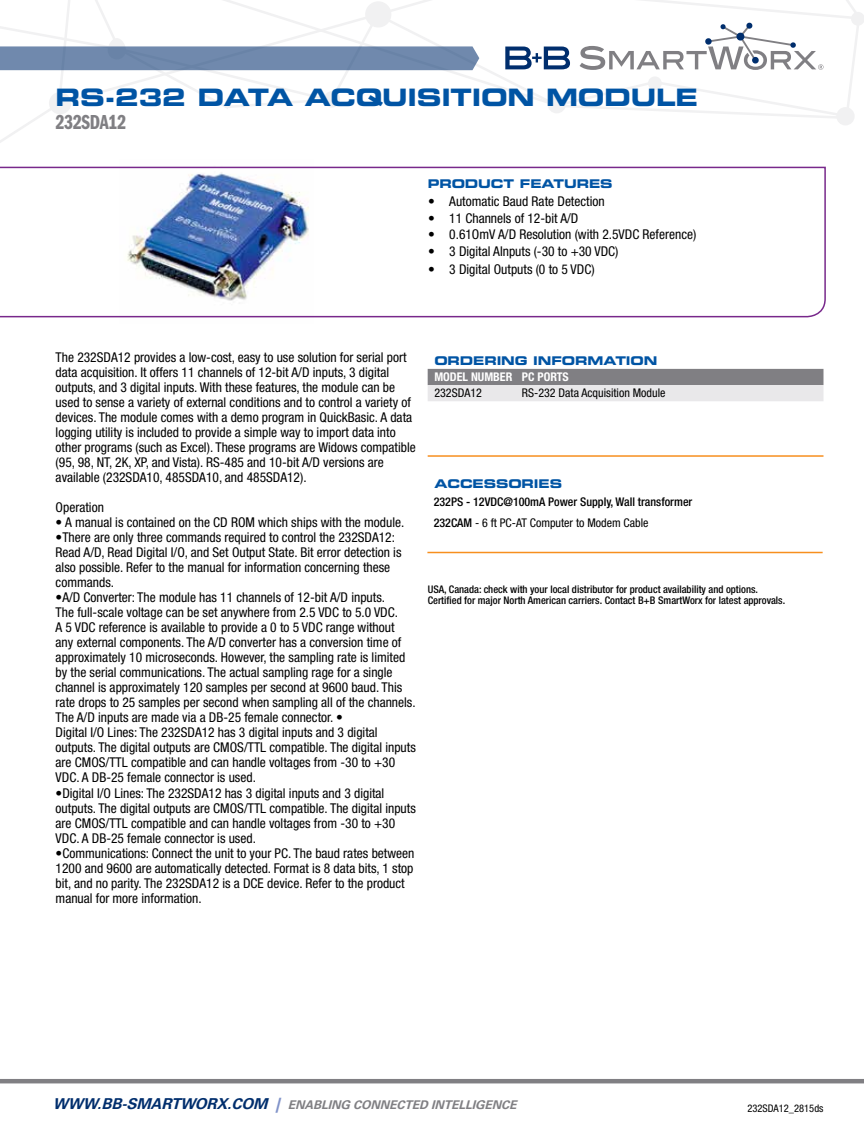
<style>
.page{position:relative;width:864px;height:1134px;background:#fff}
.page>*{position:absolute;margin:0;border:0;box-sizing:border-box;transform-origin:0 0}
.t1{font:24px "Eurostile LT Std Bold Ex 2";letter-spacing:-.01em;color:#0054a4}
.t2{font:21px "ITC Franklin Gothic Std Dm Cp";letter-spacing:-.015em;color:#807f83}
.t3{font:condensed 13.5px/15px "Helvetica Neue LT Std";color:#000}
.t4{font:500 condensed 12px/20.5px "Helvetica Neue LT Std";color:#000}
.t5{font:italic 700 12px "Univers LT Std";color:#807f83}
.t6{font:12px "Eurostile LT Std Bold Ex 2";letter-spacing:-.01em;color:#0054a4}
.t7{font:condensed 12px "Helvetica Neue LT Std";color:#000}
.t8{font:700 condensed 12px "Helvetica Neue LT Std";color:#fff}
.t9{font:500 condensed 10.5px/11.2px "Helvetica Neue LT Std";color:#000}
.t10{font:condensed 10.5px "Helvetica Neue LT Std";color:#000}
.s1{font-weight:400}
.s2{font-size:15px;color:#002e6d}
.s3{font-size:15px;color:#8193c9}
</style>
<div class="page">
<hr style="left:0;top:1079px;width:864px;height:4px;background:#807f83">
<svg style="left:0;top:0;width:864px;height:143px"></svg>
<div style="left:548px;top:95px;width:18px;height:18px;background:#f1f1f2;border-radius:50%"></div>
<div style="left:648px;top:76px;width:14px;height:14px;background:#f1f1f2;border-radius:50%"></div>
<svg style="left:844px;top:17px;width:17px;height:102px"></svg>
<div style="left:851px;top:12px;width:13px;height:14px;background:#f1f1f2;border-radius:50%"></div>
<svg style="left:0;top:22px;width:479px;height:89px"></svg>
<svg style="left:0;top:166px;width:826px;height:152px"></svg>
<svg style="left:428px;top:369px;width:396px;height:32px;background:#b4b3b6"></svg>
<hr style="left:428px;top:455px;width:396px;height:2px;background:#f78f1e">
<hr style="left:427px;top:552px;width:396px;height:1px;background:#f78f1e">
<h1 class="t1" style="left:56px;top:81px;width:644px">RS-232 DATA ACQUISITION MODULE</h1>
<h2 class="t2" style="left:56px;top:110px;width:72px">232SDA12</h2>
<p class="t6" style="left:428px;top:175px;width:186px">PRODUCT FEATURES</p>
<p class="t3" style="left:428px;top:194px;width:178px">• Automatic Baud Rate Detection</p>
<p class="t3" style="left:428px;top:211px;width:152px">• 11 Channels of 12-bit A/D</p>
<p class="t3" style="left:428px;top:227px;width:270px">• 0.61OmV A/D Resolution (with 2.5VDC Reference)</p>
<p class="t3" style="left:428px;top:244px;width:192px">• 3 Digital AInputs (-30 to +30 VDC)</p>
<p class="t3" style="left:428px;top:262px;width:168px">• 3 Digital Outputs (0 to 5 VDC)</p>
<p class="t3" style="left:56px;top:350px;width:362px">The 232SDA12 provides a low-cost, easy to use solution for serial port data acquisition. It offers 11 channels of 12-bit A/D inputs, 3 digital outputs, and 3 digital inputs. With these features, the module can be used to sense a variety of external conditions and to control a variety of devices. The module comes with a demo program in QuickBasic. A data logging utility is included to provide a simple way to import data into other programs (such as Excel). These programs are Widows compatible (95, 98, NT, 2K, XP, and Vista). RS-485 and 10-bit A/D versions are available (232SDA10, 485SDA10, and 485SDA12).</p>
<p class="t3" style="left:56px;top:500px;width:50px">Operation</p>
<p class="t3" style="left:56px;top:515px;width:350px">• A manual is contained on the CD ROM which ships with the module.</p>
<p class="t3" style="left:56px;top:530px;width:347px">•There are only three commands required to control the 232SDA12:<br>Read A/D, Read Digital I/O, and Set Output State. Bit error detection is also possible. Refer to the manual for information concerning these commands.</p>
<p class="t3" style="left:56px;top:590px;width:362px">•A/D Converter: The module has 11 channels of 12-bit A/D inputs.<br>The full-scale voltage can be set anywhere from 2.5 VDC to 5.0 VDC.<br>A 5 VDC reference is available to provide a 0 to 5 VDC range without any external components. The A/D converter has a conversion time of approximately 10 microseconds. However, the sampling rate is limited by the serial communications. The actual sampling rage for a single channel is approximately 120 samples per second at 9600 baud. This rate drops to 25 samples per second when sampling all of the channels.<br>The A/D inputs are made via a DB-25 female connector. •<br>Digital I/O Lines: The 232SDA12 has 3 digital inputs and 3 digital outputs. The digital outputs are CMOS/TTL compatible. The digital inputs are CMOS/TTL compatible and can handle voltages from -30 to +30<br>VDC. A DB-25 female connector is used.</p>
<p class="t3" style="left:56px;top:786px;width:362px">•Digital I/O Lines: The 232SDA12 has 3 digital inputs and 3 digital outputs. The digital outputs are CMOS/TTL compatible. The digital inputs are CMOS/TTL compatible and can handle voltages from -30 to +30<br>VDC. A DB-25 female connector is used.</p>
<p class="t3" style="left:56px;top:846px;width:360px">•Communications: Connect the unit to your PC. The baud rates between 1200 and 9600 are automatically detected. Format is 8 data bits, 1 stop bit, and no parity. The 232SDA12 is a DCE device. Refer to the product manual for more information.</p>
<p class="t6" style="left:434px;top:353px;width:26px">ORDERIN</p>
<p class="t6" style="left:515px;top:353px;width:36px">G INFORMATION</p>
<p class="t8" style="left:434px;top:370px;width:136px">MODEL NUMBER PC PORTS</p>
<p class="t7" style="left:434px;top:386px;width:49px">232SDA12</p>
<p class="t7" style="left:522px;top:386px;width:145px">RS-232 Data Acquisition Module</p>
<p class="t6" style="left:434px;top:475px;width:26px">ACCESSORIES</p>
<p class="t4" style="left:434px;top:491px;width:260px">232PS - 12VDC@100mA Power Supply, Wall transformer<br>232CAM <span class="s1">- 6 ft PC-AT Computer to Modem Cable</span></p>
<p class="t9" style="left:428px;top:583px;width:359px">USA, Canada: check with your local distributor for product availability and options.<br>Certified for major North American carriers. Contact B+B SmartWorx for latest approvals.</p>
<p class="t5" style="left:53px;top:1098px;width:466px"><span class="s2">WWW.BB-SMARTWORX.COM</span> <span class="s3">|</span> ENABLING CONNECTED I NTELLIGENCE</p>
<p class="t10" style="left:747px;top:1102px;width:78px">232SDA12_2815ds</p>
</div>
